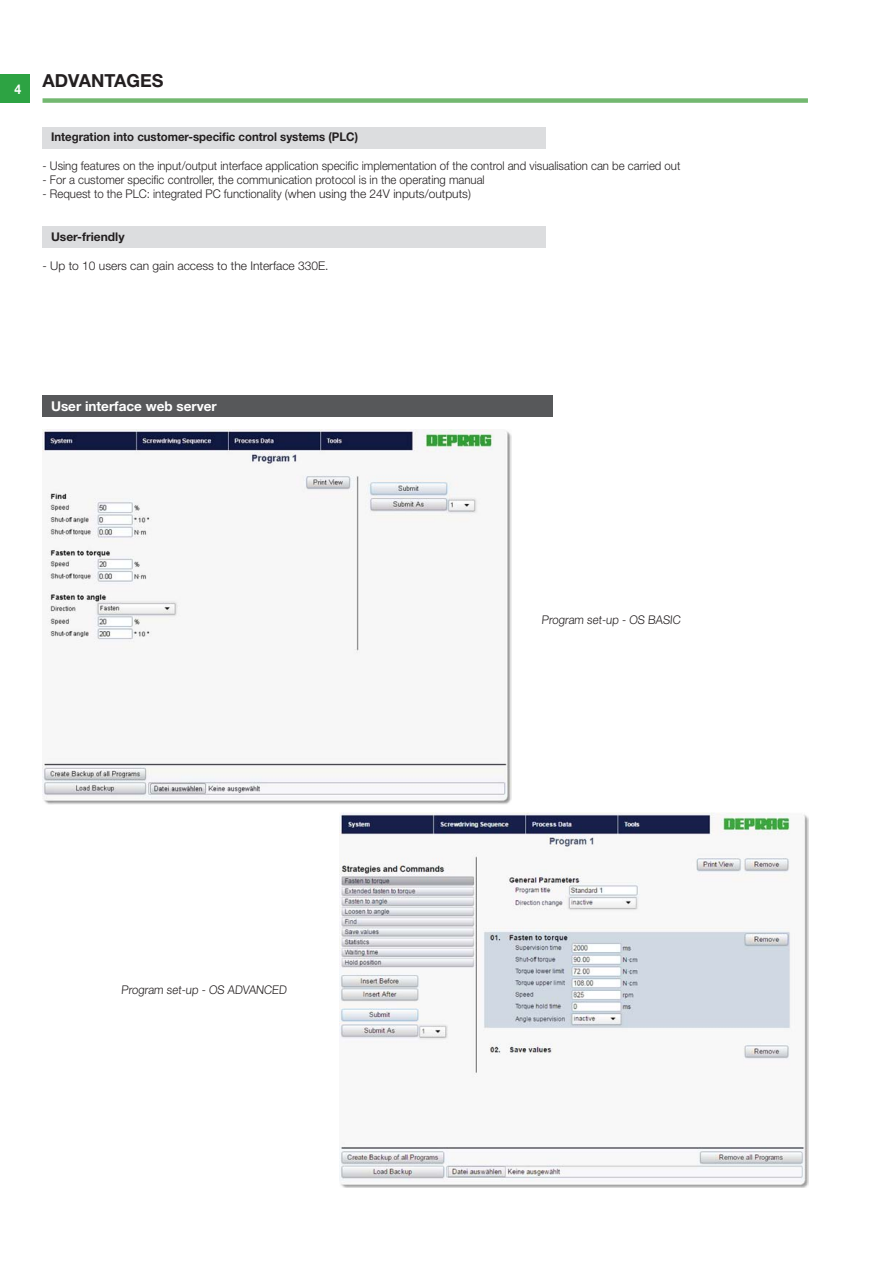
<style>
.page{position:relative;width:893px;height:1263px;background:#fff}
.page>*{position:absolute;margin:0;border:0;box-sizing:border-box;transform-origin:0 0}
.t1{font:700 18px "Helvetica Neue LT Std";color:#231f20}
.t2{font:700 13.5px "Helvetica Neue LT Std";color:#fff}
.t3{font:300 12px "Helvetica Neue LT Std";color:#231f20;scale:.95 1}
.t4{font:700 12px "Helvetica Neue LT Std";color:#231f20;scale:.95 1}
.t5{font:300 12px "Helvetica Neue LT Std";color:#231f20}
.t6{font:700 12px "Helvetica Neue LT Std";color:#231f20}
</style>
<div class="page">
<div style="left:0;top:74px;width:30px;height:29px;background:#2da343"></div>
<div style="left:43px;top:98px;width:765px;height:5px;background:#73b870"></div>
<div style="left:43px;top:128px;width:503px;height:21px;background:#dcdddf"></div>
<div style="left:43px;top:226px;width:503px;height:21px;background:#dcdddf"></div>
<div style="left:43px;top:395px;width:510px;height:22px;background:#57585a"></div>
<img style="left:43px;top:429px;width:468px;height:375px">
<img style="left:340px;top:812px;width:468px;height:375px">
<h1 class="t1" style="left:15px;top:70px;width:42px"><sub>4</sub> advantages</h1>
<p class="t4" style="left:51px;top:130px;width:325px">Integration into customer-specific control systems (PLC)</p>
<p class="t3" style="left:43px;top:158px;width:673px">- Using features on the input/output interface application specific implementation of the control and visualisation can be carried out</p>
<p class="t3" style="left:43px;top:173px;width:467px">- For a customer specific controller, the communication protocol is in the operating manual</p>
<p class="t3" style="left:43px;top:187px;width:452px">- Request to the PLC: integrated PC functionality (when using the 24V inputs/outputs)</p>
<p class="t6" style="left:51px;top:229px;width:75px">User-friendly</p>
<p class="t5" style="left:43px;top:258px;width:288px">- Up to 10 users can gain access to the Interface 330E.</p>
<p class="t2" style="left:51px;top:398px;width:167px">User interface web server</p>
<p class="t3" style="left:121px;top:982px;width:177px">Program set-up - OS ADVANCED</p>
<p class="t3" style="left:541px;top:612px;width:149px">Program set-up - OS BASIC</p>
</div>
